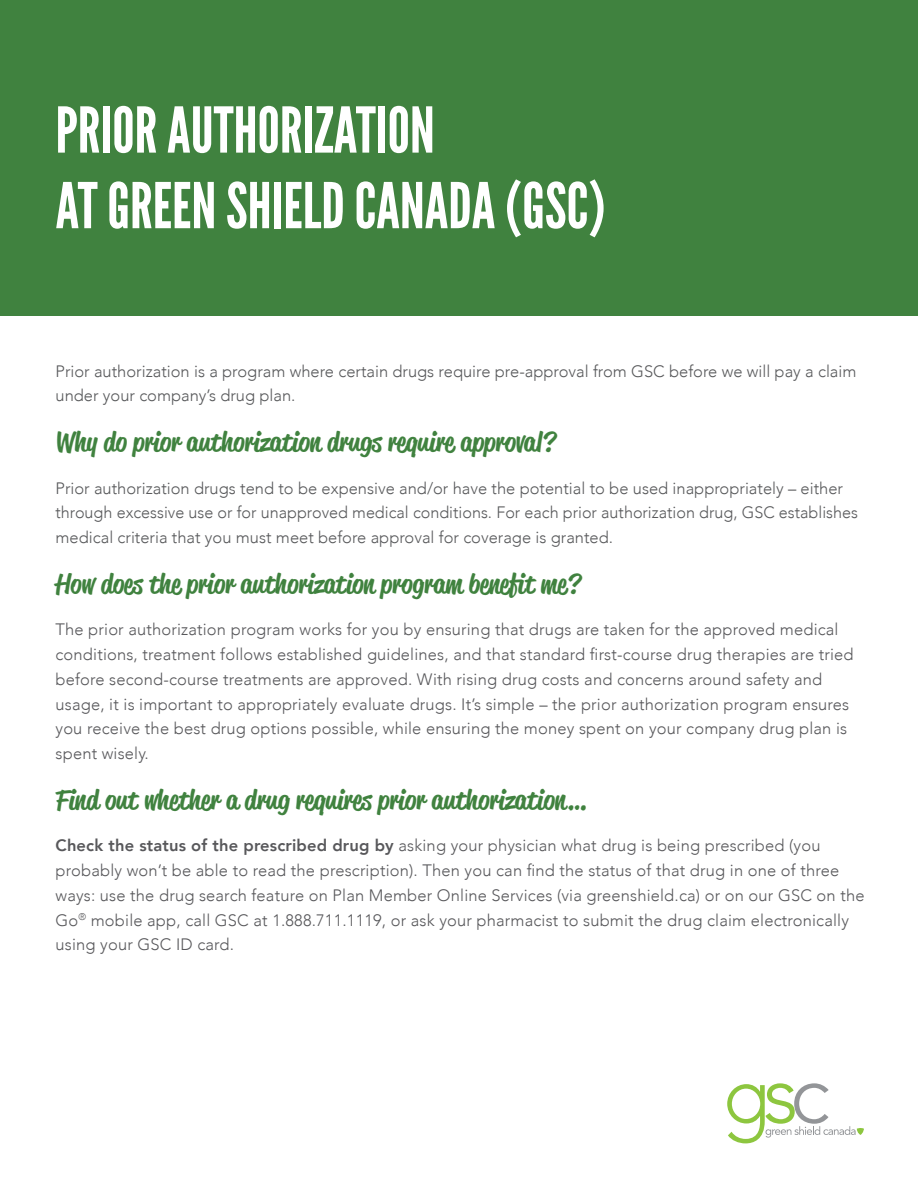
<style>
.page{position:relative;width:918px;height:1188px;background:#fff}
.page>*{position:absolute;margin:0;border:0;box-sizing:border-box;transform-origin:0 0}
.t1{font:63px/75.6px "League Gothic";color:#fff}
.t2{font:500 27px "Reklame Script";color:#40823f}
.t3{font:300 16.5px/24.8px "Avenir";letter-spacing:.01em;color:#58585b}
.t4{font:300 16.5px/24.8px "Avenir";color:#58595b}
.s1{font-weight:800}
</style>
<div class="page">
<div style="left:0;top:0;width:918px;height:315px;background:#40823f"></div>
<svg style="left:727px;top:1083px;width:137px;height:60px"></svg>
<h1 class="t1" style="left:56px;top:93px;width:552px">PRIOR AUTHORIZATION<br>AT GREEN SHIELD CANADA (GSC)</h1>
<p class="t4" style="left:56px;top:358px;width:802px">Prior authorization is a program where certain drugs require pre-approval from GSC before we will pay a claim under your company’s drug plan.</p>
<h2 class="t2" style="left:56px;top:423px;width:501px">Why do prior authorization drugs require approval?</h2>
<p class="t4" style="left:56px;top:475px;width:804px">Prior authorization drugs tend to be expensive and/or have the potential to be used inappropriately – either through excessive use or for unapproved medical conditions. For each prior authorization drug, GSC establishes medical criteria that you must meet before approval for coverage is granted.</p>
<h2 class="t2" style="left:56px;top:565px;width:526px">How does the prior authorization program benefit me?</h2>
<p class="t3" style="left:56px;top:617px;width:800px">The prior authorization program works for you by ensuring that drugs are taken for the approved medical conditions, treatment follows established guidelines, and that standard first-course drug therapies are tried before second-course treatments are approved. With rising drug costs and concerns around safety and usage, it is important to appropriately evaluate drugs. It’s simple – the prior authorization program ensures you receive the best drug options possible, while ensuring the money spent on your company drug plan is spent wisely.</p>
<h2 class="t2" style="left:56px;top:781px;width:533px">Find out whether a drug requires prior authorization…</h2>
<p class="t3" style="left:56px;top:833px;width:810px"><span class="s1">Check the status of the prescribed drug by</span> asking your physician what drug is being prescribed (you probably won’t be able to read the prescription). Then you can find the status of that drug in one of three ways: use the drug search feature on Plan Member Online Services (via greenshield.ca) or on our GSC on the Go<sup>®</sup> mobile app, call GSC at 1.888.711.1119, or ask your pharmacist to submit the drug claim electronically using your GSC ID card.</p>
</div>
